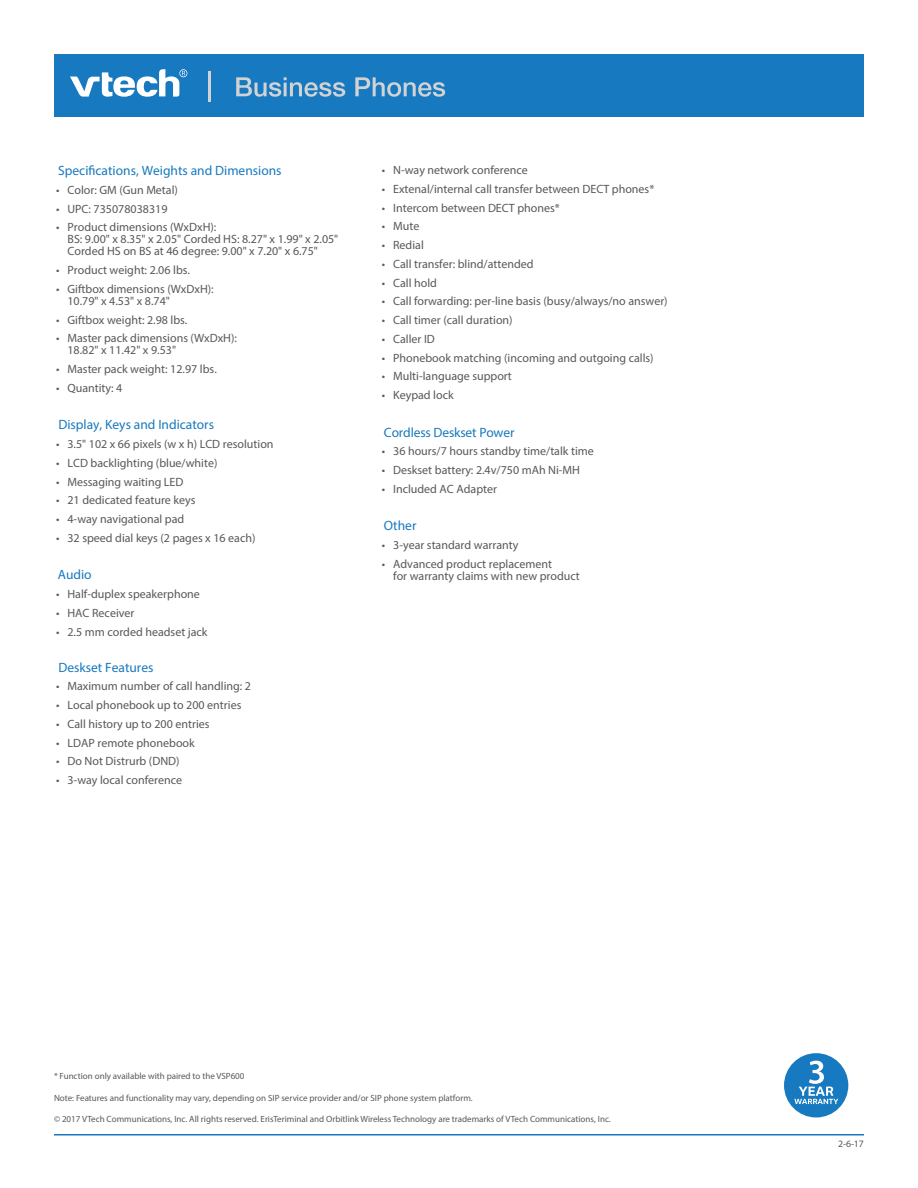
<style>
.page{position:relative;width:918px;height:1188px;background:#fff}
.page>*{position:absolute;margin:0;border:0;box-sizing:border-box;transform-origin:0 0}
.disclaimer{font:13.5px "Myriad Pro";color:#1779bf}
.disclaimer-2{font:12px/12px "Myriad Pro";color:#57585a}
.t1{font:9.75px "Myriad Pro";color:#57585a}
.t2{font:9px "Myriad Pro";color:#57585a}
</style>
<div class="page">
<hr style="left:54px;top:1134px;width:810px;height:2px;background:#1779bf">
<div style="left:784px;top:1053px;width:64px;height:64px;background:#1779bf;border-radius:50%"></div>
<svg style="left:794px;top:1061px;width:44px;height:43px"></svg>
<div style="left:54px;top:54px;width:810px;height:63px;background:#1779bf"></div>
<svg style="left:70px;top:69px;width:117px;height:28px"></svg>
<hr style="left:208px;top:71px;width:3px;height:31px;background:#d1d2d4">
<svg style="left:236px;top:77px;width:109px;height:20px"></svg>
<svg style="left:355px;top:77px;width:90px;height:20px"></svg>
<p class="disclaimer" style="left:58px;top:162px;width:225px">Specifications, Weights and Dimensions</p>
<p class="disclaimer-2" style="left:56px;top:184px;width:123px">• Color: GM (Gun Metal)</p>
<p class="disclaimer-2" style="left:56px;top:202px;width:113px">• UPC: 735078038319</p>
<p class="disclaimer-2" style="left:68px;top:221px;width:272px;text-indent:-11px">• Product dimensions (WxDxH):<br>BS: 9.00" x 8.35" x 2.05" Corded HS: 8.27" x 1.99" x 2.05"<br>Corded HS on BS at 46 degree: 9.00" x 7.20" x 6.75"</p>
<p class="disclaimer-2" style="left:56px;top:264px;width:135px">• Product weight: 2.06 lbs.</p>
<p class="disclaimer-2" style="left:68px;top:283px;width:148px;text-indent:-11px">• Giftbox dimensions (WxDxH):<br>10.79" x 4.53" x 8.74"</p>
<p class="disclaimer-2" style="left:56px;top:313px;width:133px">• Giftbox weight: 2.98 lbs.</p>
<p class="disclaimer-2" style="left:68px;top:332px;width:171px;text-indent:-11px">• Master pack dimensions (WxDxH):<br>18.82" x 11.42" x 9.53"</p>
<p class="disclaimer-2" style="left:56px;top:363px;width:162px">• Master pack weight: 12.97 lbs.</p>
<p class="disclaimer-2" style="left:56px;top:382px;width:68px">• Quantity: 4</p>
<p class="disclaimer" style="left:58px;top:417px;width:157px">Display, Keys and Indicators</p>
<p class="disclaimer-2" style="left:56px;top:438px;width:219px">• 3.5" 102 x 66 pixels (w x h) LCD resolution</p>
<p class="disclaimer-2" style="left:56px;top:457px;width:163px">• LCD backlighting (blue/white)</p>
<p class="disclaimer-2" style="left:56px;top:475px;width:129px">• Messaging waiting LED</p>
<p class="disclaimer-2" style="left:56px;top:494px;width:141px">• 21 dedicated feature keys</p>
<p class="disclaimer-2" style="left:56px;top:513px;width:130px">• 4-way navigational pad</p>
<p class="disclaimer-2" style="left:56px;top:532px;width:201px">• 32 speed dial keys (2 pages x 16 each)</p>
<p class="disclaimer" style="left:58px;top:567px;width:35px">Audio</p>
<p class="disclaimer-2" style="left:56px;top:588px;width:145px">• Half-duplex speakerphone</p>
<p class="disclaimer-2" style="left:56px;top:607px;width:80px">• HAC Receiver</p>
<p class="disclaimer-2" style="left:56px;top:625px;width:153px">• 2.5 mm corded headset jack</p>
<p class="disclaimer" style="left:58px;top:659px;width:97px">Deskset Features</p>
<p class="disclaimer-2" style="left:56px;top:680px;width:196px">• Maximum number of call handling: 2</p>
<p class="disclaimer-2" style="left:56px;top:699px;width:187px">• Local phonebook up to 200 entries</p>
<p class="disclaimer-2" style="left:56px;top:718px;width:155px">• Call history up to 200 entries</p>
<p class="disclaimer-2" style="left:56px;top:736px;width:140px">• LDAP remote phonebook</p>
<p class="disclaimer-2" style="left:56px;top:755px;width:125px">• Do Not Distrurb (DND)</p>
<p class="disclaimer-2" style="left:56px;top:774px;width:128px">• 3-way local conference</p>
<p class="disclaimer-2" style="left:382px;top:164px;width:147px">• N-way network conference</p>
<p class="disclaimer-2" style="left:382px;top:183px;width:274px">• Extenal/internal call transfer between DECT phones*</p>
<p class="disclaimer-2" style="left:382px;top:201px;width:179px">• Intercom between DECT phones*</p>
<p class="disclaimer-2" style="left:382px;top:220px;width:39px">• Mute</p>
<p class="disclaimer-2" style="left:382px;top:239px;width:43px">• Redial</p>
<p class="disclaimer-2" style="left:382px;top:258px;width:153px">• Call transfer: blind/attended</p>
<p class="disclaimer-2" style="left:382px;top:276px;width:57px">• Call hold</p>
<p class="disclaimer-2" style="left:382px;top:295px;width:287px">• Call forwarding: per-line basis (busy/always/no answer)</p>
<p class="disclaimer-2" style="left:382px;top:314px;width:132px">• Call timer (call duration)</p>
<p class="disclaimer-2" style="left:382px;top:333px;width:55px">• Caller ID</p>
<p class="disclaimer-2" style="left:382px;top:351px;width:273px">• Phonebook matching (incoming and outgoing calls)</p>
<p class="disclaimer-2" style="left:382px;top:370px;width:132px">• Multi-language support</p>
<p class="disclaimer-2" style="left:382px;top:389px;width:73px">• Keypad lock</p>
<p class="disclaimer" style="left:384px;top:424px;width:132px">Cordless Deskset Power</p>
<p class="disclaimer-2" style="left:382px;top:445px;width:214px">• 36 hours/7 hours standby time/talk time</p>
<p class="disclaimer-2" style="left:382px;top:464px;width:200px">• Deskset battery: 2.4v/750 mAh Ni-MH</p>
<p class="disclaimer-2" style="left:382px;top:483px;width:117px">• Included AC Adapter</p>
<p class="disclaimer" style="left:384px;top:517px;width:34px">Other</p>
<p class="disclaimer-2" style="left:382px;top:539px;width:138px">• 3-year standard warranty</p>
<p class="disclaimer-2" style="left:393px;top:558px;width:188px;text-indent:-11px">• Advanced product replacement<br>for warranty claims with new product</p>
<p class="t2" style="left:54px;top:1071px;width:192px">* Function only available with paired to the VSP600</p>
<p class="t2" style="left:54px;top:1092px;width:420px">Note: Features and functionality may vary, depending on SIP service provider and/or SIP phone system platform.</p>
<p class="t2" style="left:54px;top:1114px;width:558px">© 2017 VTech Communications, Inc. All rights reserved. ErisTeriminal and Orbitlink Wireless Technology are trademarks of VTech Communications, Inc.</p>
<p class="t1" style="left:838px;top:1138px;width:27px">2-6-17</p>
</div>
